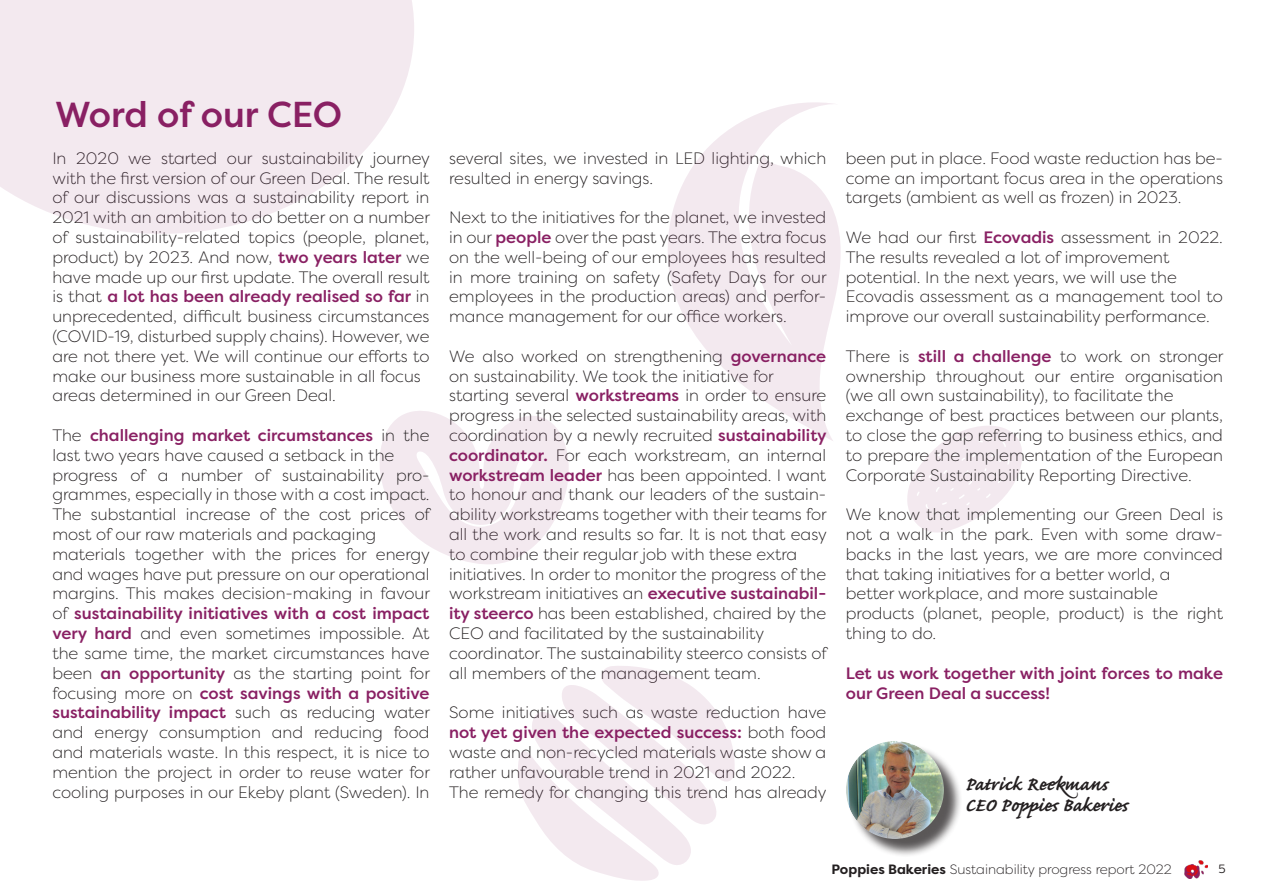
<style>
.page{position:relative;width:1263px;height:893px;background:#fff}
.page>*{position:absolute;margin:0;border:0;box-sizing:border-box;transform-origin:0 0}
.t1{font:500 36px "Filson Pro";letter-spacing:-.005em;color:#892063}
.t2{font:700 24px/21px "Caflisch Script Pro";color:#231f20}
.t3{font:300 16.5px/19.8px "Filson Pro";color:#231f20;text-align:justify}
.t4{font:500 16.5px/19.8px "Filson Pro";color:#892063}
.t5{font:300 13.5px "Filson Pro";color:#231f20}
.t6{font:12px "Filson Pro";color:#231f20}
.s1{font-weight:500;color:#892063}
.s2{font-weight:700}
</style>
<div class="page">
<img style="left:1184px;top:860px;width:23px;height:18px">
<svg style="left:518px;top:666px;width:217px;height:215px"></svg>
<svg style="left:380px;top:411px;width:189px;height:153px"></svg>
<svg style="left:907px;top:426px;width:115px;height:107px"></svg>
<svg style="left:668px;top:102px;width:173px;height:339px;fill:#f3e9ef"></svg>
<div style="left:848px;top:743px;width:115px;height:115px;background:#231f20;opacity:.75"></div>
<div style="left:844px;top:739px;width:100px;height:100px;background:#fff;opacity:.75"></div>
<svg style="left:0;top:0;width:414px;height:234px;background:#f4ebf1"></svg>
<p class="t1" style="left:55px;top:89px;width:289px">Word of our CEO</p>
<p class="t3" style="left:52px;top:148px;width:379px">In 2020 we started our sustainability journey with the first version of our Green Deal. The result of our discussions was a sustainability report in 2021 with an ambition to do better on a number of sustainability-related topics (people, planet, product) by 2023. And now, <span class="s1">two years later</span> we have made up our first update. The overall result is that <span class="s1">a lot has been already realised so far</span> in unprecedented, difficult business circumstances (COVID-19, disturbed supply chains). However, we are not there yet. We will continue our efforts to make our business more sustainable in all focus</p>
<p class="t3" style="left:52px;top:385px;width:285px">areas determined in our Green Deal.</p>
<p class="t3" style="left:52px;top:425px;width:379px">The <span class="s1">challenging market circumstances</span> in the last two years have caused a setback in the</p>
<p class="t3" style="left:52px;top:465px;width:379px">progress of a number of sustainability pro&shy;grammes, especially in those with a cost impact.<br>The substantial increase of the cost prices of most of our raw materials and packaging</p>
<p class="t3" style="left:52px;top:544px;width:379px">materials together with the prices for energy and wages have put pressure on our operational margins. This makes decision-making in favour of <span class="s1">sustainability initiatives with a cost impact very hard</span> and even sometimes impossible. At the same time, the market circumstances have been <span class="s1">an opportunity</span> as the starting point for focusing more on <span class="s1">cost savings with a positive sustainability impact</span> such as reducing water and energy consumption and reducing food and materials waste. In this respect, it is nice to mention the project in order to reuse water for cooling purposes in our Ekeby plant (Sweden). In</p>
<p class="t3" style="left:449px;top:148px;width:379px">several sites, we invested in LED lighting, which resulted in energy savings.</p>
<p class="t3" style="left:449px;top:207px;width:379px">Next to the initiatives for the planet, we invested in our <span class="s1">people</span> over the past years. The extra focus on the well-being of our employees has resulted in more training on safety (Safety Days for our employees in the production areas) and perfor&shy;mance management for our office workers.</p>
<p class="t3" style="left:449px;top:346px;width:379px">We also worked on strengthening <span class="s1">governance </span>on sustainability. We took the initiative for</p>
<p class="t3" style="left:449px;top:385px;width:379px">starting several <span class="s1">workstreams</span> in order to ensure progress in the selected sustainability areas, with coordination by a newly recruited <span class="s1">sustainability coordinator.</span> For each workstream, an internal <span class="s1">workstream leader</span> has been appointed. I want to honour and thank our leaders of the sustain&shy;ability workstreams together with their teams for all the work and results so far. It is not that easy to combine their regular job with these extra</p>
<p class="t3" style="left:449px;top:564px;width:379px">initiatives. In order to monitor the progress of the workstream initiatives an <span class="s1">executive sustainabil&shy;ity steerco</span> has been established, chaired by the CEO and facilitated by the sustainability</p>
<p class="t3" style="left:449px;top:643px;width:379px">coordinator. The sustainability steerco consists of all members of the management team.</p>
<p class="t3" style="left:449px;top:702px;width:379px">Some initiatives such as waste reduction have <span class="s1">not yet given the expected success:</span> both food waste and non-recycled materials waste show a rather unfavourable trend in 2021 and 2022.</p>
<p class="t3" style="left:449px;top:781px;width:379px">The remedy for changing this trend has already</p>
<p class="t3" style="left:846px;top:148px;width:379px">been put in place. Food waste reduction has be&shy;come an important focus area in the operations targets (ambient as well as frozen) in 2023.</p>
<p class="t3" style="left:846px;top:227px;width:379px">We had our first <span class="s1">Ecovadis</span> assessment in 2022.<br>The results revealed a lot of improvement</p>
<p class="t3" style="left:846px;top:267px;width:332px">potential. In the next years, we will use the</p>
<p class="t3" style="left:846px;top:286px;width:379px">Ecovadis assessment as a management tool to improve our overall sustainability performance.</p>
<p class="t3" style="left:846px;top:346px;width:379px">There is <span class="s1">still a challenge</span> to work on stronger ownership throughout our entire organisation (we all own sustainability), to facilitate the</p>
<p class="t3" style="left:846px;top:405px;width:379px">exchange of best practices between our plants, to close the gap referring to business ethics, and to prepare the implementation of the European Corporate Sustainability Reporting Directive.</p>
<p class="t3" style="left:846px;top:504px;width:379px">We know that implementing our Green Deal is not a walk in the park. Even with some draw&shy;backs in the last years, we are more convinced that taking initiatives for a better world, a</p>
<p class="t3" style="left:846px;top:583px;width:314px">better workplace, and more sustainable</p>
<p class="t3" style="left:846px;top:603px;width:379px">products (planet, people, product) is the right thing to do.</p>
<p class="t4" style="left:846px;top:663px;width:379px">Let us work together with joint forces to make our Green Deal a success!</p>
<p class="t2" style="left:965px;top:776px;width:166px">Patrick Reekmans<br>CEO Poppies Bakeries</p>
<p class="t5" style="left:831px;top:861px;width:342px"><span class="s2">Poppies Bakeries</span> Sustainability progress report 2022</p>
<p class="t6" style="left:1218px;top:861px;width:9px">5</p>
</div>
